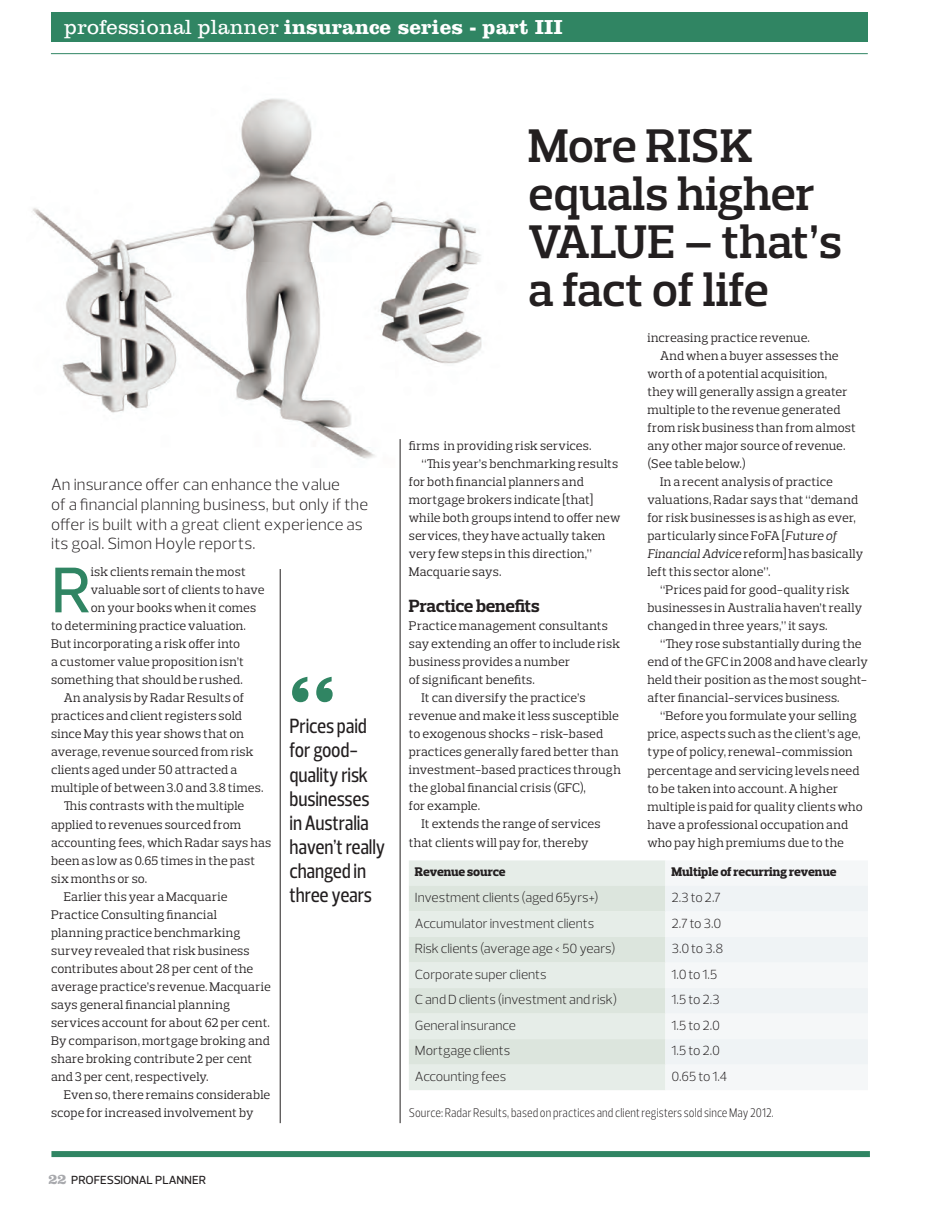
<style>
.page{position:relative;width:936px;height:1221px;background:#fff}
.page>*{position:absolute;margin:0;border:0;box-sizing:border-box;transform-origin:0 0}
.t1{font:700 93px "Clarendon LT";color:#308563}
.btx_indent{font:500 65.7px "Prelo";color:#308563}
.Small_feature_headli{font:600 48px/48px "Prelo Slab";letter-spacing:-.005em;color:#231f20}
.t2{font:500 21px/24px "Prelo Condensed";letter-spacing:-.01em;color:#231f20}
.t3{font:700 21px "Clarendon LT";color:#fff}
.Feature_subhead{font:700 18px "Prelo Slab";letter-spacing:-.015em;color:#231f20}
.Small_feature_DHD{font:300 16.5px/19.8px "Prelo";letter-spacing:.005em;color:#231f20}
.Table_text{font:300 13.5px "Prelo";letter-spacing:-.005em;color:#231f20}
.btx_indent-2{font:12.75px/18px "Prelo Slab";letter-spacing:.01em;color:#231f20}
.Feature_subhead-2{font:12.75px/18px "Prelo Slab";letter-spacing:.01em;color:#231f20}
.Credit_source{font:300 12.75px "Prelo Condensed";letter-spacing:.005em;color:#231f20}
.Table_text-2{font:800 12.75px "Prelo Slab";letter-spacing:-.005em;color:#231f20}
.t4{font:500 12px "Prelo";letter-spacing:-.01em;color:#231f20}
.s1{font-family:"Clarendon T Ligh";font-weight:400}
.s2{font-family:"Clarendon LT";font-weight:700;font-size:15px;color:#a8a9ad}
.s3{font-style:italic}
</style>
<div class="page">
<img style="left:32px;top:98px;width:450px;height:369px">
<div style="left:409px;top:860px;width:256px;height:230px;background:#e6ede8"></div>
<div style="left:665px;top:861px;width:202px;height:229px;background:#f5f7f8"></div>
<svg style="left:409px;top:885px;width:256px;height:179px;background:#e0e8e1"></svg>
<div style="left:665px;top:885px;width:202px;height:179px;background:#eff3f5"></div>
<hr style="left:51px;top:53px;width:816px;height:1px;background:#308563">
<svg style="left:51px;top:1151px;width:818px;height:5px;background:#338665"></svg>
<div style="left:51px;top:13px;width:816px;height:29px;background:#308563"></div>
<hr style="left:280px;top:569px;width:1px;height:554px;background:#231f20">
<hr style="left:400px;top:439px;width:1px;height:684px;background:#231f20">
<p class="t3" style="left:64px;top:14px;width:500px"><span class="s1">professional planner</span> insurance series - part III</p>
<p class="Small_feature_DHD" style="left:51px;top:474px;width:318px">An insurance offer can enhance the value<br>of a financial planning business, but only if the offer is built with a great client experience as its goal. Simon Hoyle reports.</p>
<p class="btx_indent" style="left:51px;top:550px;width:42px">R</p>
<p class="btx_indent-2" style="left:91px;top:563px;width:156px">isk clients remain the most</p>
<p class="btx_indent-2" style="left:91px;top:581px;width:175px">valuable sort of clients to have</p>
<p class="btx_indent-2" style="left:91px;top:599px;width:167px">on your books when it comes</p>
<p class="btx_indent-2" style="left:51px;top:617px;width:196px">to determining practice valuation.</p>
<p class="btx_indent-2" style="left:51px;top:635px;width:191px">But incorporating a risk offer into</p>
<p class="btx_indent-2" style="left:51px;top:653px;width:194px">a customer value proposition isn’t</p>
<p class="btx_indent-2" style="left:51px;top:671px;width:193px">something that should be rushed.</p>
<p class="btx_indent-2" style="left:51px;top:689px;width:214px;text-indent:13px">An analysis by Radar Results of practices and client registers sold since May this year shows that on average, revenue sourced from risk clients aged under 50 attracted a multiple of between 3.0 and 3.8 times.</p>
<p class="btx_indent-2" style="left:51px;top:797px;width:222px;text-indent:13px">This contrasts with the multiple applied to revenues sourced from accounting fees, which Radar says has been as low as 0.65 times in the past six months or so.</p>
<p class="btx_indent-2" style="left:51px;top:887px;width:221px;text-indent:13px">Earlier this year a Macquarie Practice Consulting financial planning practice benchmarking survey revealed that risk business contributes about 28 per cent of the average practice’s revenue. Macquarie says general financial planning services account for about 62 per cent.<br>By comparison, mortgage broking and share broking contribute 2 per cent and 3 per cent, respectively.</p>
<p class="btx_indent-2" style="left:51px;top:1085px;width:221px;text-indent:13px">Even so, there remains considerable scope for increased involvement by</p>
<p class="t1" style="left:289px;top:653px;width:48px">“</p>
<p class="t2" style="left:289px;top:714px;width:97px">Prices paid for good&shy;quality risk businesses in Australia haven’t really changed in three years</p>
<p class="t4" style="left:48px;top:1171px;width:159px"><span class="s2">22</span> PROFESSIONAL PLANNER</p>
<p class="Small_feature_headli" style="left:528px;top:121px;width:315px">More RISK equals higher<br>VALUE – that’s a fact of life</p>
<p class="btx_indent-2" style="left:647px;top:329px;width:164px">increasing practice revenue.</p>
<p class="btx_indent-2" style="left:647px;top:347px;width:210px;text-indent:13px">And when a buyer assesses the worth of a potential acquisition, they will generally assign a greater multiple to the revenue generated from risk business than from almost any other major source of revenue. (See table below.)</p>
<p class="btx_indent-2" style="left:647px;top:473px;width:217px;text-indent:13px">In a recent analysis of practice valuations, Radar says that “demand for risk businesses is as high as ever, particularly since FoFA [<span class="s3">Future of Financial Advice</span> reform] has basically left this sector alone”.</p>
<p class="btx_indent-2" style="left:647px;top:581px;width:216px;text-indent:13px">“Prices paid for good-quality risk businesses in Australia haven’t really changed in three years,” it says.</p>
<p class="btx_indent-2" style="left:647px;top:635px;width:222px;text-indent:13px">“They rose substantially during the end of the GFC in 2008 and have clearly held their position as the most sought&shy;after financial-services business.</p>
<p class="btx_indent-2" style="left:647px;top:707px;width:217px;text-indent:13px">“Before you formulate your selling price, aspects such as the client’s age, type of policy, renewal-commission percentage and servicing levels need to be taken into account. A higher multiple is paid for quality clients who have a professional occupation and who pay high premiums due to the</p>
<p class="btx_indent-2" style="left:409px;top:437px;width:184px">firms in providing risk services.</p>
<p class="btx_indent-2" style="left:409px;top:455px;width:213px;text-indent:13px">“This year’s benchmarking results for both financial planners and mortgage brokers indicate [that] while both groups intend to offer new services, they have actually taken very few steps in this direction,”<br>Macquarie says.</p>
<p class="Feature_subhead" style="left:409px;top:595px;width:132px">Practice benefits</p>
<p class="Feature_subhead-2" style="left:409px;top:617px;width:213px">Practice management consultants say extending an offer to include risk business provides a number<br>of significant benefits.</p>
<p class="Feature_subhead-2" style="left:409px;top:689px;width:213px;text-indent:13px">It can diversify the practice’s revenue and make it less susceptible to exogenous shocks - risk-based practices generally fared better than investment-based practices through the global financial crisis (GFC),<br>for example.</p>
<p class="btx_indent-2" style="left:409px;top:815px;width:193px;text-indent:13px">It extends the range of services that clients will pay for, thereby</p>
<p class="Table_text-2" style="left:415px;top:863px;width:92px">Revenue source</p>
<p class="Table_text-2" style="left:671px;top:863px;width:167px">Multiple of recurring revenue</p>
<p class="Table_text" style="left:415px;top:889px;width:185px">Investment clients (aged 65yrs+)</p>
<p class="Table_text" style="left:671px;top:889px;width:51px">2.3 to 2.7</p>
<p class="Table_text" style="left:415px;top:914px;width:181px">Accumulator investment clients</p>
<p class="Table_text" style="left:671px;top:914px;width:52px">2.7 to 3.0</p>
<p class="Table_text" style="left:415px;top:940px;width:202px">Risk clients (average age &lt; 50 years)</p>
<p class="Table_text" style="left:671px;top:940px;width:54px">3.0 to 3.8</p>
<p class="Table_text" style="left:415px;top:965px;width:133px">Corporate super clients</p>
<p class="Table_text" style="left:671px;top:965px;width:48px">1.0 to 1.5</p>
<p class="Table_text" style="left:415px;top:991px;width:204px">C and D clients (investment and risk)</p>
<p class="Table_text" style="left:671px;top:991px;width:50px">1.5 to 2.3</p>
<p class="Table_text" style="left:415px;top:1016px;width:103px">General insurance</p>
<p class="Table_text" style="left:671px;top:1016px;width:50px">1.5 to 2.0</p>
<p class="Table_text" style="left:415px;top:1042px;width:97px">Mortgage clients</p>
<p class="Table_text" style="left:671px;top:1042px;width:50px">1.5 to 2.0</p>
<p class="Table_text" style="left:415px;top:1067px;width:93px">Accounting fees</p>
<p class="Table_text" style="left:671px;top:1067px;width:58px">0.65 to 1.4</p>
<p class="Credit_source" style="left:409px;top:1104px;width:366px">Source: Radar Results, based on practices and client registers sold since May 2012.</p>
</div>
